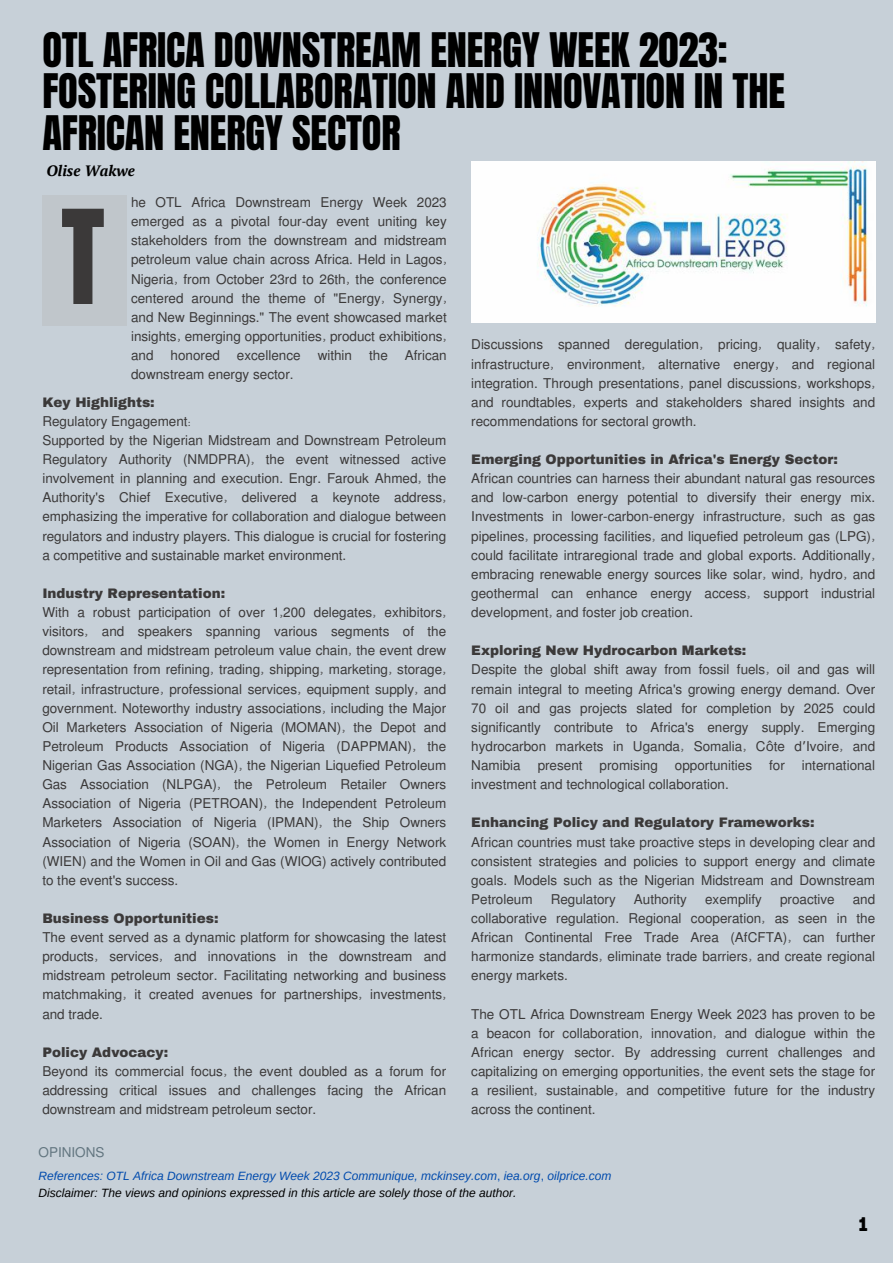
<style>
.page{position:relative;width:893px;height:1264px;background:#fff}
.page>*{position:absolute;margin:0;border:0;box-sizing:border-box;transform-origin:0 0}
.t1{font:110.85px "Anton";color:#3b3939}
.t2{font:40.5px/41.5px "Anton";letter-spacing:-.005em;color:#000}
.t3{font:21px "Archive";color:#000}
.t4{font:italic 700 15px "PT Serif";color:#000}
.t5{font:13.5px/19px "Mukti";color:#3b3939;text-align:justify}
.t6{font:900 13.5px "Archivo";color:#3b3939}
.t7{font:13.5px "Mukti";color:#637680}
.t8{font:italic 12px "Arimo";color:#004aad}
.t9{font:italic 12px "Arimo";color:#000}
.s1{font-family:"Noto Sans"}
.s2{font-family:"Noto Sans Gurmukhi"}
.s3{font-style:normal}
</style>
<div class="page">
<div style="left:0;top:0;width:892px;height:1262px;background:#c7d0d8"></div>
<div style="left:42px;top:195px;width:85px;height:131px;background:#c0c6cb"></div>
<img style="left:471px;top:162px;width:404px;height:161px">
<h2 class="t2" style="left:42px;top:30px;width:744px">OTL AFRICA DOWNSTREAM ENERGY WEEK 2023:<br>FOSTERING COLLABORATION AND INNOVATION IN THE<br>AFRICAN ENERGY SECTOR</h2>
<p class="t4" style="left:47px;top:160px;width:90px">Olise Wakwe</p>
<h1 class="t1" style="left:61px;top:178px;width:45px">T</h1>
<p class="t5" style="left:131px;top:192px;width:317px">he OTL Africa Downstream Energy Week 2023 emerged as a pivotal four-day event uniting key stakeholders from the downstream and midstream petroleum value chain across Africa. Held in Lagos, Nigeria, from October 23rd to 26th, the conference centered around the theme of "Energy, Synergy, and New Beginnings." The event showcased market insights, emerging opportunities, product exhibitions, and</p>
<p class="t5" style="left:170px;top:345px;width:51px">honored</p>
<p class="t5" style="left:237px;top:345px;width:65px">excellence</p>
<p class="t5" style="left:317px;top:345px;width:36px">within</p>
<p class="t5" style="left:369px;top:345px;width:20px">the</p>
<p class="t5" style="left:405px;top:345px;width:43px">African</p>
<p class="t5" style="left:131px;top:364px;width:164px">downstream energy sector.</p>
<p class="t6" style="left:42px;top:395px;width:114px">Key Highlights:</p>
<p class="t5" style="left:42px;top:411px;width:405px;text-align:left">Regulatory Engagement:<br>Supported by the Nigerian Midstream and Downstream Petroleum Regulatory Authority (NMDPRA), the event witnessed active involvement in planning and execution. Engr. Farouk Ahmed, the Authority's Chief Executive, delivered a keynote address, emphasizing the imperative for collaboration and dialogue between regulators and industry players. This dialogue is crucial for fostering a competitive and sustainable market environment.</p>
<p class="t6" style="left:42px;top:586px;width:184px">Industry Representation:</p>
<p class="t5" style="left:42px;top:602px;width:405px">With a robust participation of over 1,200 delegates, exhibitors, visitors, and speakers spanning various segments of the downstream and midstream petroleum value chain, the event drew representation from refining, trading, shipping, marketing, storage, retail, infrastructure, professional services, equipment supply, and government. Noteworthy industry associations, including the Major Oil Marketers Association of Nigeria (MOMAN), the Depot and Petroleum Products Association of Nigeria (DAPPMAN), the Nigerian Gas Association (NGA), the Nigerian Liquefied Petroleum Gas Association (NLPGA), the Petroleum Retailer Owners Association of Nigeria (PETROAN), the Independent Petroleum Marketers Association of Nigeria (IPMAN), the Ship Owners Association of Nigeria (SOAN), the Women in Energy Network (WIEN) and the Women in Oil and Gas (WIOG) actively contributed to the event's success.</p>
<p class="t6" style="left:42px;top:911px;width:178px">Business Opportunities:</p>
<p class="t5" style="left:42px;top:927px;width:405px">The event served as a dynamic platform for showcasing the latest products, services, and innovations in the downstream and midstream petroleum sector. Facilitating networking and business matchmaking, it created avenues for partnerships, investments, and trade.</p>
<p class="t6" style="left:42px;top:1044px;width:127px">Policy Advocacy:</p>
<p class="t5" style="left:42px;top:1060px;width:405px">Beyond its commercial focus, the event doubled as a forum for addressing critical issues and challenges facing the African downstream and midstream petroleum sector.</p>
<p class="t7" style="left:39px;top:1142px;width:67px">OPINIONS</p>
<p class="t5" style="left:471px;top:334px;width:405px">Discussions spanned deregulation, pricing, quality, safety, infrastructure, environment, alternative energy, and regional integration. Through presentations, panel discussions, workshops, and roundtables, experts and stakeholders shared insights and recommendations for sectoral growth.</p>
<p class="t6" style="left:471px;top:452px;width:368px">Emerging Opportunities in Africa's Energy Sector:</p>
<p class="t5" style="left:471px;top:468px;width:405px">African countries can harness their abundant natural gas resources and low-carbon energy potential to diversify their energy mix.<br>Investments in lower-carbon-energy infrastructure, such as gas pipelines, processing facilities, and liquefied petroleum gas (LPG), could facilitate intraregional trade and global exports. Additionally, embracing renewable energy sources like solar, wind, hydro, and geothermal can enhance energy access, support industrial development, and foster job creation.</p>
<p class="t6" style="left:471px;top:643px;width:277px">Exploring New Hydrocarbon Markets:</p>
<p class="t5" style="left:471px;top:659px;width:405px">Despite the global shift away from fossil fuels, oil and gas will remain integral to meeting Africa's growing energy demand. Over 70 oil and gas projects slated for completion by 2025 could significantly contribute to Africa's energy supply. Emerging hydrocarbon markets in Uganda, Somalia, C<span class="s1">ô</span>te d<span class="s2">’</span>Ivoire, and Namibia</p>
<p class="t5" style="left:537px;top:755px;width:46px">present</p>
<p class="t5" style="left:599px;top:755px;width:60px">promising</p>
<p class="t5" style="left:675px;top:755px;width:79px">opportunities</p>
<p class="t5" style="left:769px;top:755px;width:17px">for</p>
<p class="t5" style="left:801px;top:755px;width:75px">international</p>
<p class="t5" style="left:471px;top:774px;width:259px">investment and technological collaboration.</p>
<p class="t6" style="left:471px;top:815px;width:345px">Enhancing Policy and Regulatory Frameworks:</p>
<p class="t5" style="left:471px;top:831px;width:405px">African countries must take proactive steps in developing clear and consistent strategies and policies to support energy and climate goals. Models such as the Nigerian Midstream and Downstream Petroleum</p>
<p class="t5" style="left:550px;top:888px;width:67px">Regulatory</p>
<p class="t5" style="left:634px;top:888px;width:55px">Authority</p>
<p class="t5" style="left:705px;top:888px;width:58px">exemplify</p>
<p class="t5" style="left:780px;top:888px;width:56px">proactive</p>
<p class="t5" style="left:471px;top:888px;width:405px;text-indent:381px">and collaborative regulation. Regional cooperation, as seen in the African Continental Free Trade Area (AfCFTA), can further harmonize standards, eliminate trade barriers, and create regional energy markets.</p>
<p class="t5" style="left:471px;top:1003px;width:405px">The OTL Africa Downstream Energy Week 2023 has proven to be a beacon for collaboration, innovation, and dialogue within the African energy sector. By addressing current challenges and capitalizing on emerging opportunities, the event sets the stage for a resilient, sustainable, and competitive future for the industry across the continent.</p>
<p class="t8" style="left:39px;top:1168px;width:574px">References: OTL Africa Downstream Energy Week 2023 Communique, mckinsey.com<span class="s3">,</span> iea.org<span class="s3">,</span> oilprice.com</p>
<p class="t9" style="left:39px;top:1185px;width:479px">Disclaimer: The views and opinions expressed in this article are solely those of the author.</p>
<h3 class="t3" style="left:858px;top:1211px;width:12px">1</h3>
</div>
